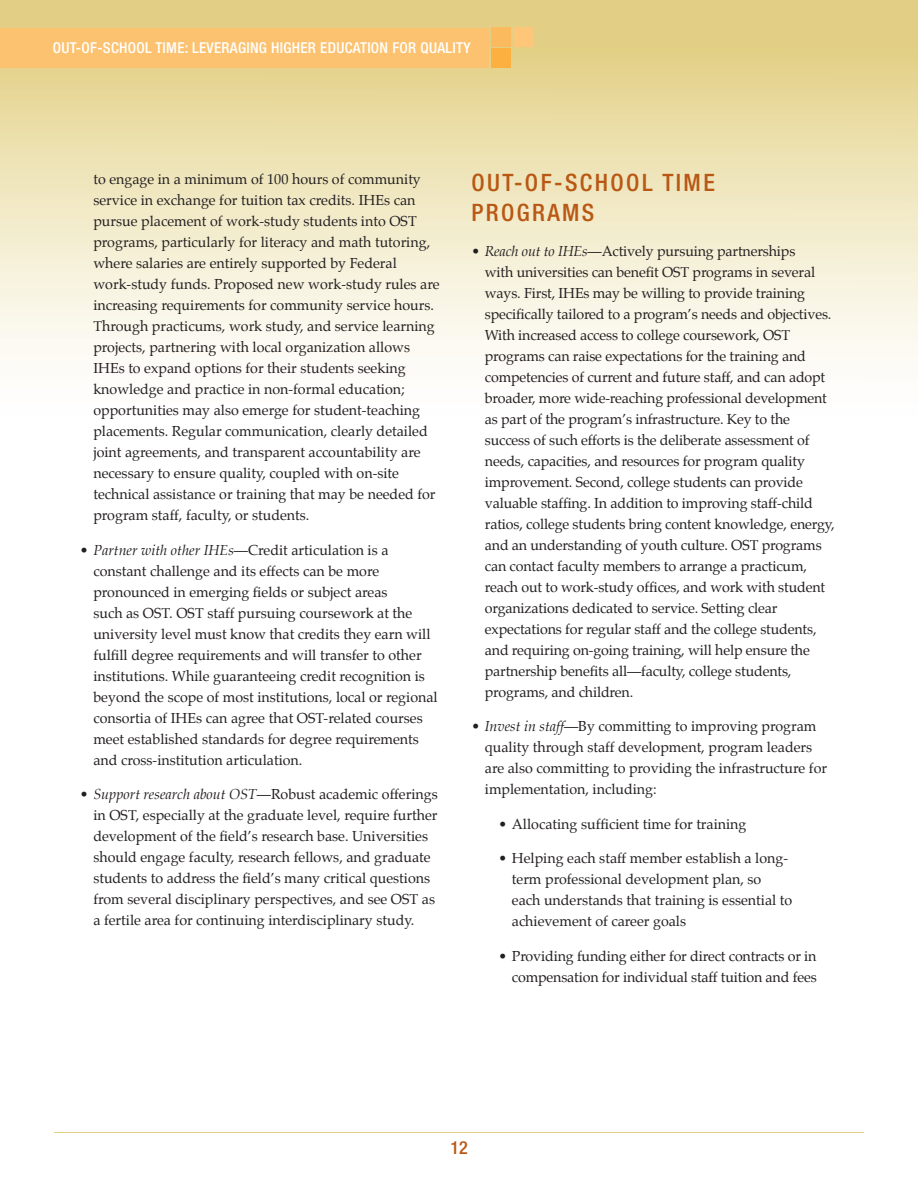
<style>
.page{position:relative;width:918px;height:1188px;background:#fff}
.page>*{position:absolute;margin:0;border:0;box-sizing:border-box;transform-origin:0 0}
.Subheading-Helve_Neu{font:500 condensed 24px/30px "Helvetica Neue";letter-spacing:.1em;color:#b95814}
.t1{font:500 condensed 18px "Helvetica Neue";color:#b95814}
.t2{font:500 condensed 15px "Helvetica Neue";letter-spacing:.02em;color:#fff}
.Body-Palatino_9_5_14{font:14.25px/21px "Palatino";color:#231f20}
.s1{font-style:italic}
</style>
<div class="page">
<svg style="left:0;top:0;width:918px;height:357px"></svg>
<div style="left:0;top:28px;width:488px;height:40px;background:#fdc26f"></div>
<div style="left:514px;top:27px;width:19px;height:19px;background:#fdc678"></div>
<div style="left:491px;top:27px;width:20px;height:19px;background:#fcba5e"></div>
<div style="left:491px;top:48px;width:20px;height:20px;background:#fbb03f"></div>
<hr style="left:54px;top:1132px;width:810px;height:1px;background:#e2cf85">
<p class="t2" style="left:53px;top:39px;width:419px">OUT-OF-SCHOOL TIME: LEVERAGING HIGHER EDUCATION FOR QUALITY</p>
<p class="Body-Palatino_9_5_14" style="left:93px;top:169px;width:348px">to engage in a minimum of 100 hours of community service in exchange for tuition tax credits. IHEs can pursue placement of work-study students into OST programs, particularly for literacy and math tutoring, where salaries are entirely supported by Federal work-study funds. Proposed new work-study rules are increasing requirements for community service hours.<br>Through practicums, work study, and service learning projects, partnering with local organization allows IHEs to expand options for their students seeking knowledge and practice in non-formal education; opportunities may also emerge for student-teaching placements. Regular communication, clearly detailed joint agreements, and transparent accountability are necessary to ensure quality, coupled with on-site technical assistance or training that may be needed for program staff, faculty, or students.</p>
<p class="Body-Palatino_9_5_14" style="left:93px;top:539px;width:346px;text-indent:-14px">• <span class="s1">Partner with other IHEs</span>—Credit articulation is a constant challenge and its effects can be more pronounced in emerging fields or subject areas<br>such as OST. OST staff pursuing coursework at the university level must know that credits they earn will fulfill degree requirements and will transfer to other institutions. While guaranteeing credit recognition is beyond the scope of most institutions, local or regional consortia of IHEs can agree that OST-related courses meet established standards for degree requirements and cross-institution articulation.</p>
<p class="Body-Palatino_9_5_14" style="left:93px;top:784px;width:346px;text-indent:-14px">• <span class="s1">Support research about OST</span>—Robust academic offerings in OST, especially at the graduate level, require further development of the field’s research base. Universities should engage faculty, research fellows, and graduate students to address the field’s many critical questions from several disciplinary perspectives, and see OST as a fertile area for continuing interdisciplinary study.</p>
<p class="Subheading-Helve_Neu" style="left:471px;top:168px;width:245px">OUT-OF-SCHOOL TIME<br>PROGRAMS</p>
<p class="Body-Palatino_9_5_14" style="left:485px;top:241px;width:351px;text-indent:-14px">• <span class="s1">Reach out to IHEs</span>—Actively pursuing partnerships<br>with universities can benefit OST programs in several ways. First, IHEs may be willing to provide training specifically tailored to a program’s needs and objectives.<br>With increased access to college coursework, OST programs can raise expectations for the training and competencies of current and future staff, and can adopt broader, more wide-reaching professional development as part of the program’s infrastructure. Key to the success of such efforts is the deliberate assessment of needs, capacities, and resources for program quality improvement. Second, college students can provide valuable staffing. In addition to improving staff-child ratios, college students bring content knowledge, energy, and an understanding of youth culture. OST programs can contact faculty members to arrange a practicum, reach out to work-study offices, and work with student organizations dedicated to service. Setting clear expectations for regular staff and the college students, and requiring on-going training, will help ensure the partnership benefits all—faculty, college students, programs, and children.</p>
<p class="Body-Palatino_9_5_14" style="left:485px;top:716px;width:344px;text-indent:-14px">• <span class="s1">Invest in staff</span>—By committing to improving program quality through staff development, program leaders are also committing to providing the infrastructure for implementation, including:</p>
<p class="Body-Palatino_9_5_14" style="left:498px;top:814px;width:250px">• Allocating sufficient time for training</p>
<p class="Body-Palatino_9_5_14" style="left:512px;top:848px;width:282px;text-indent:-14px">• Helping each staff member establish a long&shy;term professional development plan, so each understands that training is essential to achievement of career goals</p>
<p class="Body-Palatino_9_5_14" style="left:498px;top:946px;width:320px;text-align:right">• Providing funding either for direct contracts or in compensation for individual staff tuition and fees</p>
<p class="t1" style="left:450px;top:1137px;width:19px">12</p>
</div>
